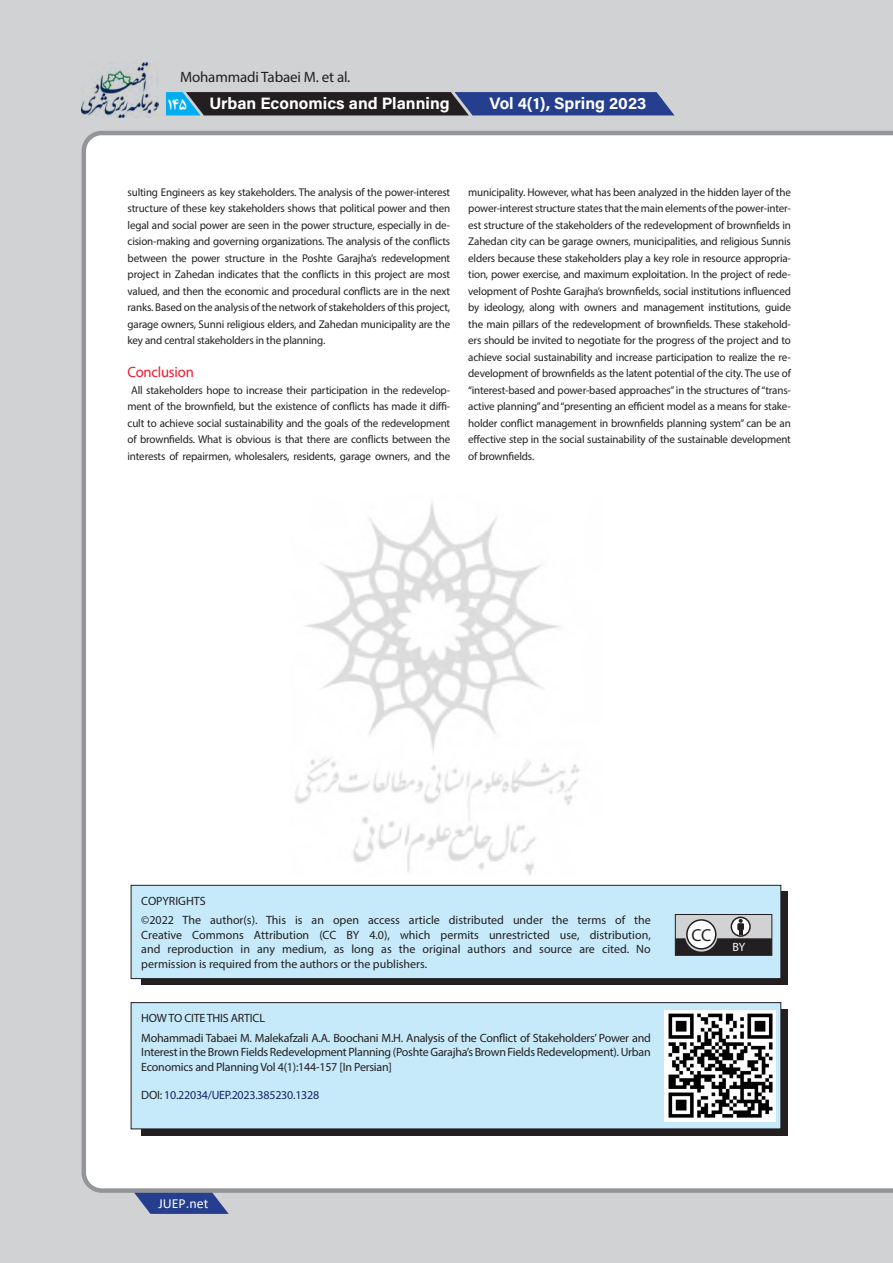
<style>
.page{position:relative;width:893px;height:1263px;background:#d1d2d4}
.page>*{position:absolute;margin:0;border:0;box-sizing:border-box;transform-origin:0 0}
.t1{font:17.4px "Myriad Pro";color:#231f20}
.t2{font:16.5px "Acumin Variable Concept";color:#fff}
.t3{font:700 16.5px "B Nazanin";color:#fff}
.t4{font:15px "Myriad Pro";letter-spacing:-.01em;color:#231f20}
.t5{font:15px "Myriad Pro";letter-spacing:-.015em;color:#ee1b2d}
.t6{font:13.8px "Calibri";color:#fff}
.t7{font:12px/14.4px "Myriad Pro";letter-spacing:-.005em;color:#231f20}
.t8{font:12px "Myriad Pro";letter-spacing:-.02em;color:#132565}
.t9{font:12px "Myriad Pro";color:#fff}
.t10{font:11.25px/16.5px "Myriad Pro";letter-spacing:-.015em;color:#231f20}
.s1{color:#231f20}
</style>
<div class="page">
<svg style="left:134px;top:1193px;width:95px;height:21px"></svg>
<div style="left:82px;top:131px;width:811px;height:1062px;background:#fff"></div>
<svg style="left:166px;top:92px;width:508px;height:23px;background:#27385c"></svg>
<img style="left:82px;top:63px;width:76px;height:54px">
<div style="left:141px;top:892px;width:647px;height:93px;background:#231f20"></div>
<div style="left:141px;top:1009px;width:647px;height:126px;background:#231f20"></div>
<div style="left:131px;top:885px;width:650px;height:93px;background:#c6eafa"></div>
<div style="left:131px;top:885px;width:650px;height:94px;border:1px solid #231f20"></div>
<div style="left:131px;top:1002px;width:650px;height:127px;background:#c6eafa"></div>
<div style="left:131px;top:1002px;width:650px;height:127px;border:1px solid #231f20"></div>
<div style="left:675px;top:914px;width:97px;height:41px;background:#d1d2d4"></div>
<div style="left:675px;top:914px;width:97px;height:42px;border:1px solid #231f20"></div>
<div style="left:731px;top:916px;width:20px;height:21px;border:2px solid #231f20;border-radius:50%"></div>
<svg style="left:675px;top:919px;width:97px;height:36px"></svg>
<div style="left:664px;top:1010px;width:112px;height:111px;background:#fff"></div>
<img style="left:668px;top:1014px;width:104px;height:104px">
<img style="left:290px;top:494px;width:313px;height:383px">
<h3 class="t4" style="left:180px;top:67px;width:172px">Mohammadi Tabaei M. et al.</h3>
<h2 class="t3" style="left:167px;top:94px;width:21px">145</h2>
<h2 class="t2" style="left:209px;top:92px;width:242px">Urban Economics and Planning</h2>
<h2 class="t2" style="left:490px;top:92px;width:158px">Vol ,)1(4 Spring 2023</h2>
<p class="t10" style="left:128px;top:183px;width:324px">sulting Engineers as key stakeholders. The analysis of the power-interest structure of these key stakeholders shows that political power and then</p>
<p class="t10" style="left:128px;top:233px;width:324px">cision-making and governing organizations. The analysis of the conflicts</p>
<p class="t10" style="left:128px;top:216px;width:324px">legal and social power are seen in the power structure, especially in de-</p>
<p class="t10" style="left:128px;top:249px;width:324px;text-align:justify">between the power structure in the Poshte Garajhas’ redevelopment project in Zahedan indicates that the conflicts in this project are most valued, and then the economic and procedural conflicts are in the next ranks. Based on the analysis of the network of stakeholders of this project, garage owners, Sunni religious elders, and Zahedan municipality are the key and central stakeholders in the planning.</p>
<h3 class="t5" style="left:128px;top:363px;width:68px">Conclusion</h3>
<p class="t10" style="left:131px;top:381px;width:321px">All stakeholders hope to increase their participation in the redevelop-</p>
<p class="t10" style="left:128px;top:431px;width:324px">of brownfields. What is obvious is that there are conflicts between the interests of repairmen, wholesalers, residents, garage owners, and the</p>
<p class="t10" style="left:128px;top:398px;width:324px">ment of the brownfield, but the existence of conflicts has made it diffi-</p>
<p class="t10" style="left:128px;top:414px;width:324px">cult to achieve social sustainability and the goals of the redevelopment</p>
<p class="t10" style="left:468px;top:183px;width:324px">municipality. However, what has been analyzed in the hidden layer of the</p>
<p class="t10" style="left:468px;top:216px;width:324px">est structure of the stakeholders of the redevelopment of brownfields in</p>
<p class="t10" style="left:468px;top:200px;width:324px">power-interest structure states that the main elements of the power-inter-</p>
<p class="t10" style="left:468px;top:233px;width:324px">Zahedan city can be garage owners, municipalities, and religious Sunnis</p>
<p class="t10" style="left:468px;top:282px;width:324px">velopment of Poshte Garajhas’ brownfields, social institutions influenced</p>
<p class="t10" style="left:468px;top:249px;width:324px">elders because these stakeholders play a key role in resource appropria-</p>
<p class="t10" style="left:468px;top:299px;width:324px">by ideology, along with owners and management institutions, guide</p>
<p class="t10" style="left:468px;top:332px;width:324px">ers should be invited to negotiate for the progress of the project and to</p>
<p class="t10" style="left:468px;top:266px;width:324px">tion, power exercise, and maximum exploitation In. the project of rede-</p>
<p class="t10" style="left:468px;top:315px;width:324px">the main pillars of the redevelopment of brownfields. These stakehold-</p>
<p class="t10" style="left:468px;top:365px;width:324px">development of brownfields as the latent potential of the city. The use of</p>
<p class="t10" style="left:468px;top:348px;width:324px">achieve social sustainability and increase participation to realize the re-</p>
<p class="t10" style="left:468px;top:381px;width:324px">“interest-based and power-based approaches”in the structures of“trans-</p>
<p class="t10" style="left:468px;top:431px;width:324px">effective step in the social sustainability of the sustainable development of brownfields.</p>
<p class="t10" style="left:468px;top:398px;width:324px">active planning”and“presenting an efficient model as a means for stake-</p>
<p class="t10" style="left:468px;top:414px;width:324px">holder conflict management in brownfields planning system” can be an</p>
<p class="t7" style="left:141px;top:893px;width:66px">COPYRIGHTS</p>
<p class="t7" style="left:141px;top:913px;width:34px">©2022</p>
<p class="t7" style="left:182px;top:913px;width:20px">The</p>
<p class="t7" style="left:210px;top:913px;width:49px">author . )s(</p>
<p class="t7" style="left:266px;top:913px;width:22px">This</p>
<p class="t7" style="left:295px;top:913px;width:9px">is</p>
<p class="t7" style="left:312px;top:913px;width:14px">an</p>
<p class="t7" style="left:333px;top:913px;width:28px">open</p>
<p class="t7" style="left:368px;top:913px;width:33px">access</p>
<p class="t7" style="left:409px;top:913px;width:32px">article</p>
<p class="t7" style="left:449px;top:913px;width:57px">distributed</p>
<p class="t7" style="left:513px;top:913px;width:31px">under</p>
<p class="t7" style="left:552px;top:913px;width:18px">the</p>
<p class="t7" style="left:578px;top:913px;width:30px">terms</p>
<p class="t7" style="left:615px;top:913px;width:12px">of</p>
<p class="t7" style="left:634px;top:913px;width:18px">the</p>
<p class="t7" style="left:141px;top:927px;width:42px">Creative</p>
<p class="t7" style="left:192px;top:927px;width:53px">Commons</p>
<p class="t7" style="left:254px;top:927px;width:57px">Attribution</p>
<p class="t7" style="left:319px;top:927px;width:18px">(CC</p>
<p class="t7" style="left:346px;top:927px;width:14px">BY</p>
<p class="t7" style="left:369px;top:927px;width:22px">4.0 ,)</p>
<p class="t7" style="left:400px;top:927px;width:32px">which</p>
<p class="t7" style="left:441px;top:927px;width:40px">permits</p>
<p class="t7" style="left:489px;top:927px;width:62px">unrestricted</p>
<p class="t7" style="left:560px;top:927px;width:21px">use,</p>
<p class="t7" style="left:590px;top:927px;width:63px">distribution,</p>
<p class="t7" style="left:141px;top:942px;width:288px">and<br>permission is required from the authors or the publishers.</p>
<p class="t7" style="left:168px;top:942px;width:67px">reproduction</p>
<p class="t7" style="left:282px;top:942px;width:46px">medium,</p>
<p class="t7" style="left:351px;top:942px;width:24px">long</p>
<p class="t7" style="left:399px;top:942px;width:18px">the</p>
<p class="t7" style="left:422px;top:942px;width:40px">original</p>
<p class="t7" style="left:241px;top:942px;width:11px">in</p>
<p class="t7" style="left:257px;top:942px;width:19px">any</p>
<p class="t7" style="left:334px;top:942px;width:12px">as</p>
<p class="t7" style="left:381px;top:942px;width:12px">as</p>
<p class="t7" style="left:468px;top:942px;width:40px">authors</p>
<p class="t7" style="left:513px;top:942px;width:21px">and</p>
<p class="t7" style="left:602px;top:942px;width:29px">cited.</p>
<p class="t7" style="left:539px;top:942px;width:35px">source</p>
<p class="t7" style="left:579px;top:942px;width:17px">are</p>
<p class="t7" style="left:636px;top:942px;width:16px">No</p>
<p class="t7" style="left:141px;top:1008px;width:511px;line-height:19.8px">HOWTO CITETHIS ARTICL<br>Mohammadi Tabaei M. Malekafzali .A.A Boochani M H. . Analysis of the Conflict of Stakeholders’ Power and</p>
<p class="t7" style="left:141px;top:1045px;width:511px">InterestintheBrownFieldsRedevelopmentPlanning(PoshteGarajhas’ BrownFieldsRedevelopment .) Urban<br>Economics and Planning Vol )1(4 :144-157 [In Persian[</p>
<p class="t8" style="left:229px;top:1088px;width:91px">.2023.385230.1328</p>
<p class="t8" style="left:141px;top:1088px;width:92px"><span class="s1">DOI:</span> 10.22034/UEP</p>
<p class="t6" style="left:158px;top:1194px;width:51px">JUEP.net</p>
<h1 class="t1" style="left:691px;top:924px;width:21px">CC</h1>
<p class="t9" style="left:732px;top:940px;width:14px">BY</p>
</div>
